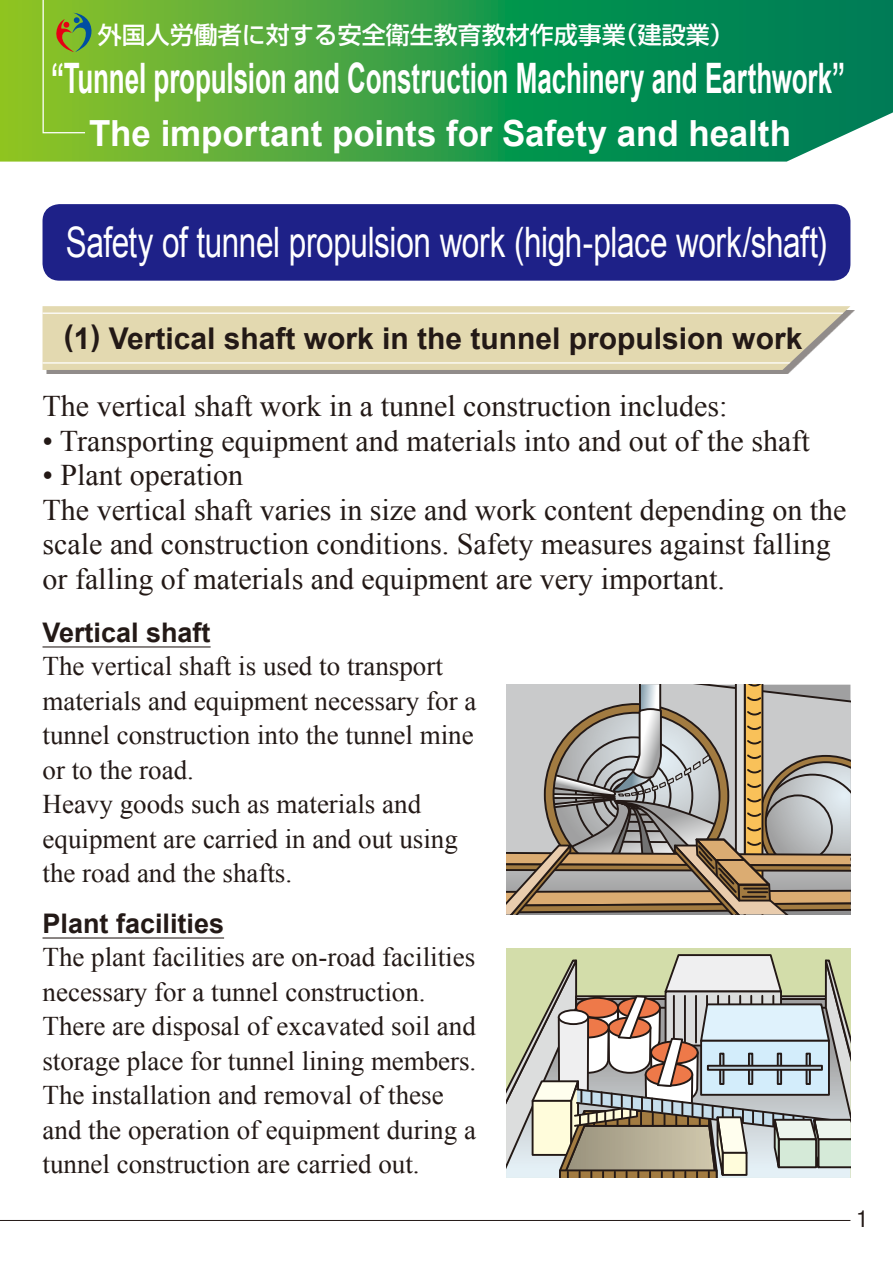
<style>
.page{position:relative;width:893px;height:1263px;background:#fff}
.page>*{position:absolute;margin:0;border:0;box-sizing:border-box;transform-origin:0 0}
.t1{font:700 42px "Arial";letter-spacing:-.005em;color:#fff;scale:.62 1}
.t2{font:42px "Arial";letter-spacing:-.015em;color:#fff;scale:.75 1}
.t3{font:700 36px "Arial";letter-spacing:-.005em;color:#fff}
.t4{font:30px/34.5px "Times New Roman";color:#231916}
.t5{font:700 30px "Arial";color:#231916}
.t6{font:27px/34.5px "Times New Roman";color:#231916}
.t7{font:700 27px "Arial";color:#231916}
.t8{font:500 24px "Shin Go Pro";color:#fff}
.t9{font:condensed 23.4px "Helvetica Neue LT Std";color:#231916}
</style>
<div class="page">
<hr style="left:0;top:1220px;width:850px;height:1px;background:#231916">
<svg style="left:0;top:0;width:893px;height:162px;background:#349e49"></svg>
<svg style="left:42px;top:0;width:50px;height:134px;background:#85b734"></svg>
<svg style="left:506px;top:685px;width:344px;height:229px;background:#aba295"></svg>
<svg style="left:506px;top:948px;width:344px;height:230px;background:#bdbdaf"></svg>
<div style="left:43px;top:204px;width:807px;height:77px;background:#1e2188;border-radius:17px"></div>
<div style="left:47px;top:310px;width:808px;height:64px;background:#231916;opacity:.5"></div>
<svg style="left:43px;top:306px;width:807px;height:64px;background:#e3d9b2"></svg>
<svg style="left:43px;top:313px;width:801px;height:1px"></svg>
<svg style="left:43px;top:362px;width:748px;height:2px"></svg>
<hr style="left:43px;top:646px;width:168px;height:1px;background:#231916">
<hr style="left:43px;top:937px;width:181px;height:1px;background:#231916">
<p class="t8" style="left:98px;top:15px;width:637px">外国人労働者に対する安全衛生教育教材作成事業（建設業）</p>
<h1 class="t1" style="left:51px;top:50px;width:1282px">“Tunnel propulsion and Construction Machinery and Earthwork”</h1>
<h2 class="t3" style="left:89px;top:109px;width:703px">The important points for Safety and health</h2>
<h1 class="t2" style="left:66px;top:215px;width:1016px">Safety of tunnel propulsion work (high-place work/shaft)</h1>
<p class="t5" style="left:64px;top:318px;width:740px">(1) Vertical shaft work in the tunnel propulsion work</p>
<p class="t4" style="left:43px;top:388px;width:686px">The vertical shaft work in a tunnel construction includes:</p>
<p class="t4" style="left:43px;top:423px;width:769px">• Transporting equipment and materials into and out of the shaft</p>
<p class="t4" style="left:43px;top:457px;width:806px">• Plant operation<br>The vertical shaft varies in size and work content depending on the scale and construction conditions. Safety measures against falling or falling of materials and equipment are very important.</p>
<p class="t7" style="left:43px;top:614px;width:170px">Vertical shaft</p>
<p class="t6" style="left:43px;top:649px;width:435px">The vertical shaft is used to transport materials and equipment necessary for a tunnel construction into the tunnel mine or to the road.<br>Heavy goods such as materials and equipment are carried in and out using the road and the shafts.</p>
<p class="t7" style="left:43px;top:905px;width:183px">Plant facilities</p>
<p class="t6" style="left:43px;top:940px;width:435px">The plant facilities are on-road facilities necessary for a tunnel construction.<br>There are disposal of excavated soil and storage place for tunnel lining members.<br>The installation and removal of these and the operation of equipment during a tunnel construction are carried out.</p>
<p class="t9" style="left:857px;top:1205px;width:13px">1</p>
</div>
